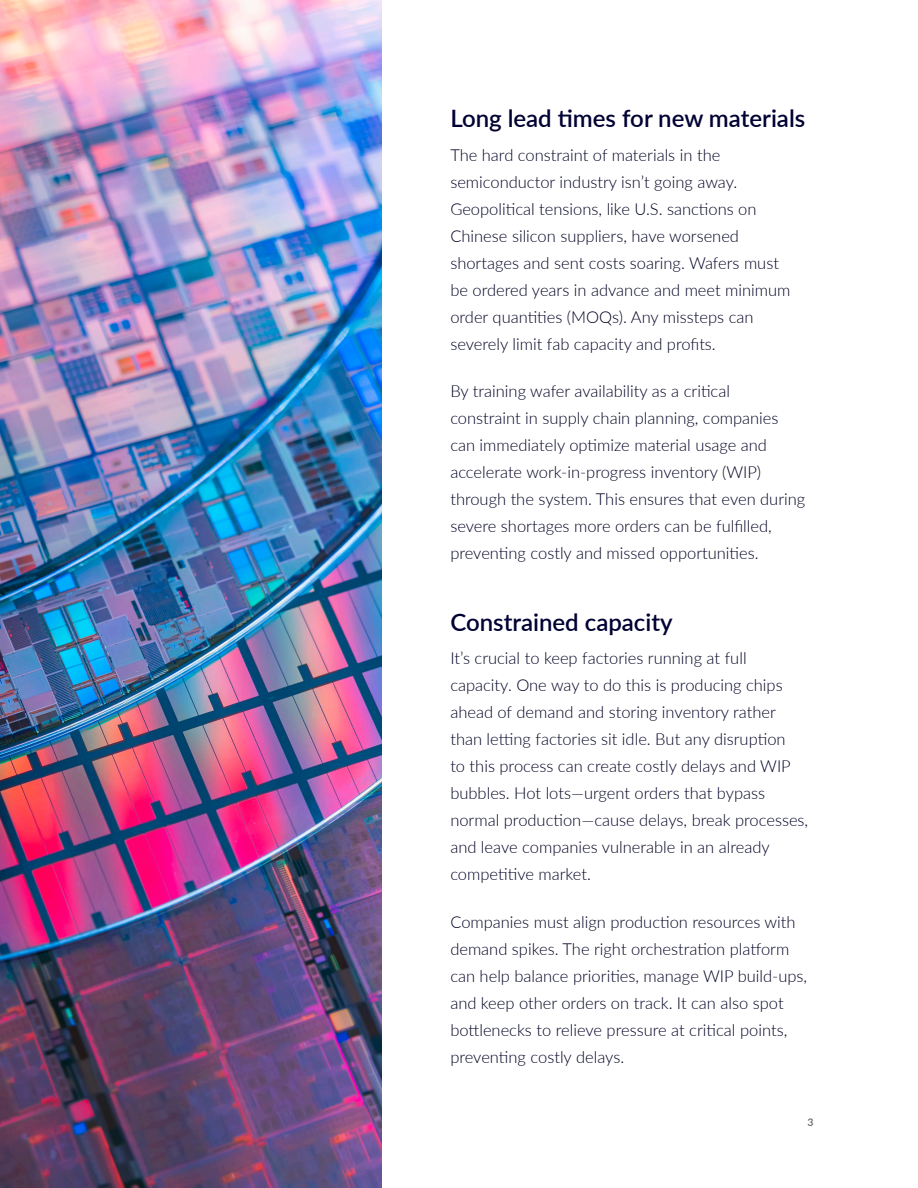
<style>
.page{position:relative;width:918px;height:1188px;background:#fff}
.page>*{position:absolute;margin:0;border:0;box-sizing:border-box;transform-origin:0 0}
.t1{font:600 24px "Lato";color:#010233}
.Body_text{font:300 16.5px/27px "Lato";color:#010223}
.t2{font:600 10.5px "Lato";color:#666}
</style>
<div class="page">
<img style="left:0;top:0;width:381px;height:1188px">
<h3 class="t1" style="left:450px;top:101px;width:356px">Long lead times for new materials</h3>
<p class="Body_text" style="left:450px;top:141px;width:342px">The hard constraint of materials in the semiconductor industry isn’t going away.<br>Geopolitical tensions, like U.S. sanctions on Chinese silicon suppliers, have worsened shortages and sent costs soaring. Wafers must be ordered years in advance and meet minimum order quantities (MOQs). Any missteps can severely limit fab capacity and profits.</p>
<p class="Body_text" style="left:450px;top:377px;width:356px">By training wafer availability as a critical<br>constraint in supply chain planning, companies can immediately optimize material usage and accelerate work-in-progress inventory (WIP) through the system. This ensures that even during severe shortages more orders can be fulfilled, preventing costly and missed opportunities.</p>
<h3 class="t1" style="left:450px;top:604px;width:224px">Constrained capacity</h3>
<p class="Body_text" style="left:450px;top:644px;width:359px">It’s crucial to keep factories running at full capacity. One way to do this is producing chips ahead of demand and storing inventory rather than letting factories sit idle. But any disruption<br>to this process can create costly delays and WIP bubbles. Hot lots—urgent orders that bypass normal production—cause delays, break processes, and leave companies vulnerable in an already competitive market.</p>
<p class="Body_text" style="left:450px;top:908px;width:358px">Companies must align production resources with demand spikes. The right orchestration platform can help balance priorities, manage WIP build-ups, and keep other orders on track. It can also spot bottlenecks to relieve pressure at critical points, preventing costly delays.</p>
<p class="t2" style="left:807px;top:1115px;width:8px">3</p>
</div>
